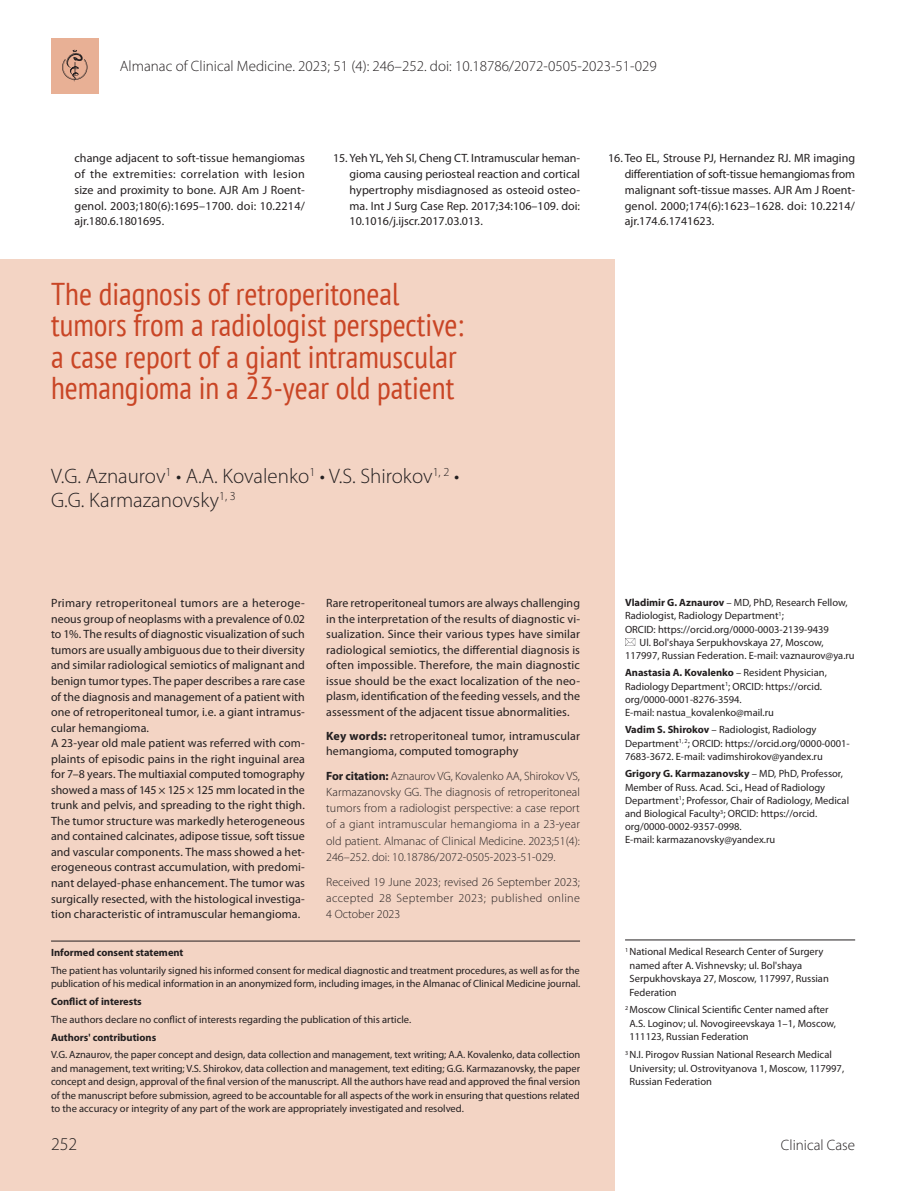
<style>
.page{position:relative;width:919px;height:1191px;background:#fff}
.page>*{position:absolute;margin:0;border:0;box-sizing:border-box;transform-origin:0 0}
.Заголовок-1{font:condensed 31.5px/31.5px "PT Sans";color:#c94525}
.Авторы_Фамилии{font:300 21px/24px "Myriad Pro";color:#231f20}
.Загаловок-2{font:300 18px "Myriad Pro";color:#231f20}
.t1{font:300 15px "Myriad Pro";color:#231f20}
.Резюме{font:12px/15.6px "Myriad Pro";letter-spacing:.01em;color:#231f20;text-align:justify}
.Литература_список{font:12px/15.8px "Myriad Pro";color:#231f20;text-align:justify}
.doi{font:300 12px/16.2px "Myriad Pro";color:#231f20;text-align:justify}
.Сноска-2{font:10.5px/13.5px "Myriad Pro";color:#231f20}
.Авторы_Регалии{font:10.5px/13.2px "Myriad Pro";color:#231f20}
.Сноска-1{font:10.5px/13.5px "Myriad Pro";color:#231f20}
.Сноска-2-2{font:700 10.5px "Myriad Pro";color:#231f20}
.Сноска-1-2{font:700 10.5px "Myriad Pro";color:#231f20}
.s1{font-weight:700}
</style>
<div class="page">
<div style="left:0;top:260px;width:614px;height:931px;background:#f3d4c4"></div>
<hr style="left:51px;top:940px;width:529px;height:1px;background:#231f20">
<hr style="left:625px;top:939px;width:230px;height:1px;background:#231f20">
<svg style="left:625px;top:638px;width:10px;height:8px"></svg>
<div style="left:51px;top:38px;width:48px;height:55px;background:#e8b095"></div>
<svg style="left:62px;top:50px;width:25px;height:32px"></svg>
<p class="t1" style="left:120px;top:57px;width:538px">Almanac of Clinical Medicine. 2023; 51 (4): 246–252. doi: 10.18786/2072-0505-2023-51-029</p>
<p class="Литература_список" style="left:74px;top:150px;width:232px">change adjacent to soft-tissue hemangiomas of the extremities: correlation with lesion size and proximity to bone. AJR Am J Roent&shy;genol. 2003;180(6):1695–1700. doi: 10.2214/ ajr.180.6.1801695.</p>
<p class="Литература_список" style="left:349px;top:150px;width:232px;text-indent:-17px">15. Yeh YL, Yeh SI, Cheng CT. Intramuscular heman&shy;gioma causing periosteal reaction and cortical hypertrophy misdiagnosed as osteoid osteo&shy;ma. Int J Surg Case Rep. 2017;34:106–109. doi:<br>10.1016/j.ijscr.2017.03.013.</p>
<p class="Литература_список" style="left:624px;top:150px;width:232px;text-indent:-17px">16. Teo EL, Strouse PJ, Hernandez RJ. MR imaging differentiation of soft-tissue hemangiomas from malignant soft-tissue masses. AJR Am J Roent&shy;genol. 2000;174(6):1623–1628. doi: 10.2214/ ajr.174.6.1741623.</p>
<p class="Заголовок-1" style="left:51px;top:277px;width:414px">The diagnosis of retroperitoneal tumors from a radiologist perspective: a case report of a giant intramuscular hemangioma in a 23-year old patient</p>
<p class="Авторы_Фамилии" style="left:51px;top:464px;width:409px">V.G. Aznaurov<sup>1</sup> • A.А. Kovalenko<sup>1</sup> • V.S. Shirokov<sup>1,</sup> <sup>2</sup> •<br>G.G. Karmazanovsky<sup>1,</sup> <sup>3</sup></p>
<p class="Резюме" style="left:51px;top:595px;width:255px">Primary retroperitoneal tumors are a heteroge&shy;neous group of neoplasms with a prevalence of 0.02 to 1%. The results of diagnostic visualization of such tumors are usually ambiguous due to their diversity and similar radiological semiotics of malignant and benign tumor types. The paper describes a rare case of the diagnosis and management of a patient with one of retroperitoneal tumor, i.e. a giant intramus&shy;cular hemangioma.</p>
<p class="Резюме" style="left:51px;top:735px;width:255px">A 23‑year old male patient was referred with com&shy;plaints of episodic pains in the right inguinal area for 7–8 years. The multiaxial computed tomography showed a mass of 145 × 125 × 125 mm located in the trunk and pelvis, and spreading to the right thigh.<br>The tumor structure was markedly heterogeneous and contained calcinates, adipose tissue, soft tissue and vascular components. The mass showed a het&shy;erogeneous contrast accumulation, with predomi&shy;nant delayed-phase enhancement. The tumor was surgically resected, with the histological investiga&shy;tion characteristic of intramuscular hemangioma.</p>
<p class="Резюме" style="left:326px;top:595px;width:255px">Rare retroperitoneal tumors are always challenging in the interpretation of the results of diagnostic vi&shy;sualization. Since their various types have similar radiological semiotics, the differential diagnosis is often impossible. Therefore, the main diagnostic issue should be the exact localization of the neo&shy;plasm, identification of the feeding vessels, and the assessment of the adjacent tissue abnormalities.</p>
<p class="Резюме" style="left:326px;top:727px;width:255px"><span class="s1">Key words:</span> retroperitoneal tumor, intramuscular hemangioma, computed tomography</p>
<p class="doi" style="left:326px;top:767px;width:255px"><span class="s1">For citation:</span> Aznaurov VG, Kovalenko AА, Shirokov VS, Karmazanovsky GG. The diagnosis of retroperitoneal tumors from a radiologist perspective: a case report of a giant intramuscular hemangioma in a 23‑year old patient. Almanac of Clinical Medicine. 2023;51(4):<br>246–252. doi: 10.18786/2072-0505-2023-51-029.</p>
<p class="doi" style="left:326px;top:873px;width:255px">Received 19 June 2023; revised 26 September 2023; accepted 28 September 2023; published online 4 October 2023</p>
<p class="Сноска-1-2" style="left:51px;top:945px;width:134px">Informed consent statement</p>
<p class="Сноска-2" style="left:51px;top:963px;width:530px">The patient has voluntarily signed his informed consent for medical diagnostic and treatment procedures, as well as for the publication of his medical information in an anonymized form, including images, in the Almanac of Clinical Medicine journal.</p>
<p class="Сноска-2-2" style="left:51px;top:994px;width:92px">Conflict of interests</p>
<p class="Сноска-2" style="left:51px;top:1012px;width:361px">The authors declare no conflict of interests regarding the publication of this article.</p>
<p class="Сноска-2-2" style="left:51px;top:1030px;width:107px">Authors' contributions</p>
<p class="Сноска-2" style="left:51px;top:1048px;width:530px;text-align:justify">V.G. Aznaurov, the paper concept and design, data collection and management, text writing; A.А. Kovalenko, data collection and management, text writing; V.S. Shirokov, data collection and management, text editing; G.G. Karmazanovsky, the paper concept and design, approval of the final version of the manuscript. All the authors have read and approved the final version of the manuscript before submission, agreed to be accountable for all aspects of the work in ensuring that questions related to the accuracy or integrity of any part of the work are appropriately investigated and resolved.</p>
<p class="Авторы_Регалии" style="left:625px;top:596px;width:224px"><span class="s1">Vladimir G. Aznaurov</span> – MD, PhD, Research Fellow,</p>
<p class="Авторы_Регалии" style="left:625px;top:609px;width:160px">Radiologist, Rаdiology Depаrtment<sup>1</sup>;</p>
<p class="Авторы_Регалии" style="left:625px;top:622px;width:205px">ORCID: https://orcid.org/0000-0003-2139-9439</p>
<p class="Авторы_Регалии" style="left:639px;top:635px;width:185px">Ul. Bol'shaya Serpukhovskaya 27, Moscow,</p>
<p class="Авторы_Регалии" style="left:625px;top:648px;width:231px">117997, Russian Federation. E-mail: vaznaurov@ya.ru</p>
<p class="Авторы_Регалии" style="left:625px;top:666px;width:203px"><span class="s1">Anastasia A. Kovalenko</span> – Resident Physician, Rаdiology Depаrtment<sup>1</sup>; ORCID: https://orcid. org/0000-0001-8276-3594.<br>E-mail: nastua_kovalenko@mail.ru</p>
<p class="Авторы_Регалии" style="left:625px;top:723px;width:226px"><span class="s1">Vadim S. Shirokov</span> – Radiologist, Rаdiology<br>Depаrtment<sup>1,</sup> <sup>2</sup>; ORCID: https://orcid.org/0000-0001-<br>7683-3672. E-mail: vadimshirokov@yandex.ru</p>
<p class="Авторы_Регалии" style="left:625px;top:767px;width:225px"><span class="s1">Grigory G. Karmazanovsky</span> – MD, PhD, Professor, Member of Russ. Асаd. Sсi., Heаd of Rаdiology Depаrtment<sup>1</sup>; Professor, Chair of Radiology, Medical and Biological Faculty<sup>3</sup>; ORCID: https://orcid. org/0000-0002-9357-0998.<br>E-mail: karmazanovsky@yandex.ru</p>
<p class="Сноска-1" style="left:629px;top:944px;width:201px;text-indent:-4px"><sup>1</sup> National Medical Research Center of Surgery named after A. Vishnevsky; ul. Bol'shaya Serpukhovskaya 27, Moscow, 117997, Russian Federation</p>
<p class="Сноска-2" style="left:629px;top:1002px;width:208px;text-indent:-4px"><sup>2</sup> Moscow Clinical Scientific Center named after<br>A.S. Loginov; ul. Novogireevskaya 1–1, Moscow,<br>111123, Russian Federation</p>
<p class="Сноска-2" style="left:629px;top:1047px;width:216px;text-indent:-4px"><sup>3</sup> N.I. Pirogov Russian National Research Medical<br>University; ul. Ostrovityanova 1, Moscow, 117997,<br>Russian Federation</p>
<p class="Загаловок-2" style="left:51px;top:1133px;width:28px">252</p>
<p class="t1" style="left:780px;top:1136px;width:76px">Clinical Case</p>
</div>
